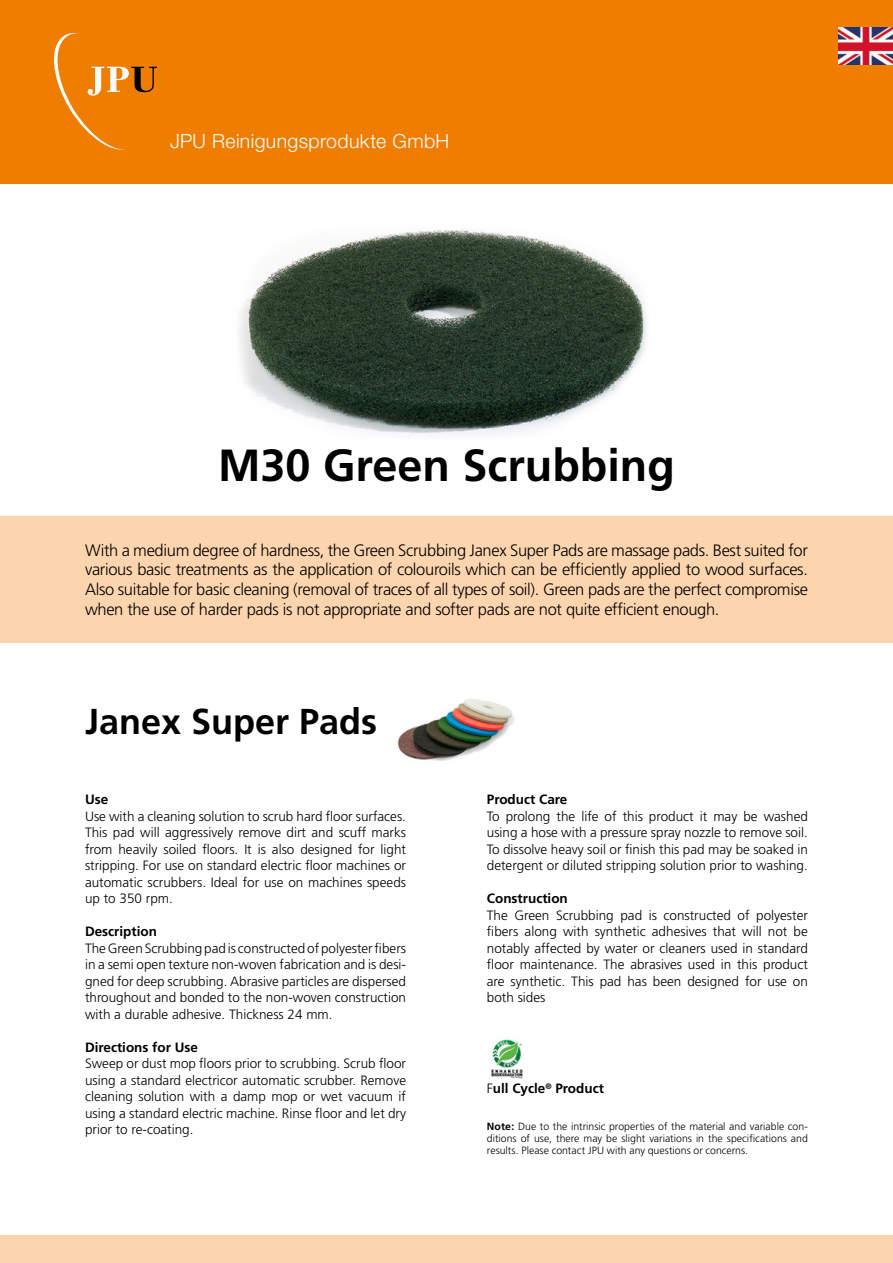
<style>
.page{position:relative;width:893px;height:1263px;background:#fff}
.page>*{position:absolute;margin:0;border:0;box-sizing:border-box;transform-origin:0 0}
.t1{font:700 45px "Frutiger";color:#000}
.t2{font:700 36px "Frutiger";color:#000}
.t3{font:300 19.5px "Helvetica Neue";letter-spacing:.02em;color:#fff}
.t4{font:300 16.5px/19.8px "Frutiger";letter-spacing:-.02em;color:#000;text-align:justify}
.t5{font:300 13.5px/16.5px "Frutiger";color:#000;text-align:justify}
.t6{font:700 13.5px "Frutiger";color:#000}
.t7{font:300 10.5px/12px "Frutiger";letter-spacing:.005em;color:#000;text-align:justify}
.s1{font-weight:300}
.s2{font-weight:700}
</style>
<div class="page">
<div style="left:0;top:0;width:893px;height:184px;background:#ef7d00"></div>
<svg style="left:54px;top:33px;width:103px;height:117px"></svg>
<img style="left:839px;top:28px;width:54px;height:37px">
<img style="left:397px;top:699px;width:117px;height:62px">
<div style="left:0;top:517px;width:893px;height:126px;background:#fcd4ae"></div>
<div style="left:0;top:1235px;width:893px;height:28px;background:#fcd4ae"></div>
<img style="left:239px;top:230px;width:408px;height:205px">
<img style="left:491px;top:1039px;width:32px;height:40px">
<h3 class="t3" style="left:170px;top:129px;width:281px">JPU Reinigungsprodukte GmbH</h3>
<p class="t1" style="left:218px;top:439px;width:458px">M30 Green Scrubbing</p>
<p class="t4" style="left:85px;top:540px;width:724px">With a medium degree of hardness, the Green Scrubbing Janex Super Pads are massage pads. Best suited for various basic treatments as the application of colouroils which can be efficiently applied to wood surfaces.<br>Also suitable for basic cleaning (removal of traces of all types of soil). Green pads are the perfect compromise when the use of harder pads is not appropriate and softer pads are not quite efficient enough.</p>
<p class="t2" style="left:85px;top:700px;width:294px">Janex Super Pads</p>
<p class="t6" style="left:85px;top:792px;width:25px">Use</p>
<p class="t5" style="left:85px;top:808px;width:323px">Use with a cleaning solution to scrub hard floor surfaces.<br>This pad will aggressively remove dirt and scuff marks from heavily soiled floors. It is also designed for light stripping. For use on standard electric floor machines or automatic scrubbers. Ideal for use on machines speeds up to 350 rpm.</p>
<p class="t6" style="left:85px;top:924px;width:73px">Description</p>
<p class="t5" style="left:85px;top:940px;width:323px">The Green Scrubbing pad is constructed of polyester fibers in a semi open texture non-woven fabrication and is desi&shy;gned for deep scrubbing. Abrasive particles are dispersed throughout and bonded to the non-woven construction with a durable adhesive. Thickness 24 mm.</p>
<p class="t6" style="left:85px;top:1039px;width:115px">Directions for Use</p>
<p class="t5" style="left:85px;top:1055px;width:323px">Sweep or dust mop floors prior to scrubbing. Scrub floor using a standard electricor automatic scrubber. Remove cleaning solution with a damp mop or wet vacuum if using a standard electric machine. Rinse floor and let dry prior to re-coating.</p>
<p class="t6" style="left:487px;top:792px;width:82px">Product Care</p>
<p class="t5" style="left:487px;top:808px;width:323px">To prolong the life of this product it may be washed using a hose with a pressure spray nozzle to remove soil.<br>To dissolve heavy soil or finish this pad may be soaked in detergent or diluted stripping solution prior to washing.</p>
<p class="t6" style="left:487px;top:891px;width:82px">Construction</p>
<p class="t5" style="left:487px;top:907px;width:323px">The Green Scrubbing pad is constructed of polyester fibers along with synthetic adhesives that will not be notably affected by water or cleaners used in standard floor maintenance. The abrasives used in this product are synthetic. This pad has been designed for use on both sides</p>
<p class="t6" style="left:487px;top:1081px;width:119px"><span class="s1">F</span>ull Cycle<sup>®</sup> Product</p>
<p class="t7" style="left:487px;top:1121px;width:323px"><span class="s2">Note:</span> Due to the intrinsic properties of the material and variable con&shy;ditions of use, there may be slight variations in the specifications and results. Please contact JPU with any questions or concerns.</p>
</div>
